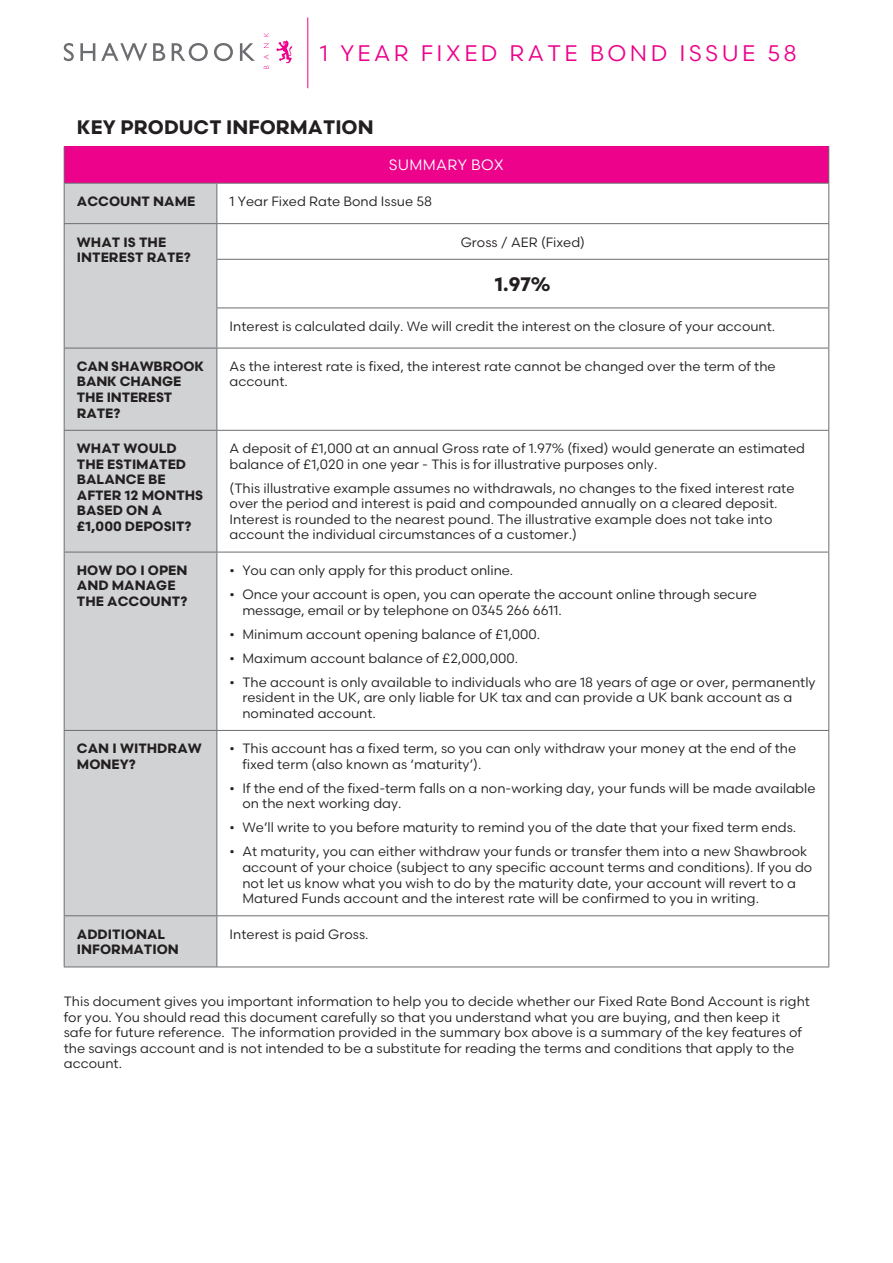
<style>
.page{position:relative;width:893px;height:1263px;background:#fff}
.page>*{position:absolute;margin:0;border:0;box-sizing:border-box;transform-origin:0 0}
.t1{font:22.5px "Scandia";letter-spacing:.15em;color:#ed028c}
.Table_header{font:700 19.5px "Scandia";color:#231f20}
.Body{font:700 19.5px "Scandia";color:#231f20}
.Table_header-2{font:15px "Scandia";letter-spacing:.02em;color:#fff}
.Body-2{font:13.5px/15.5px "Scandia";color:#231f20}
.Body-3{font:700 13.5px/15.5px "Scandia";color:#231f20}
</style>
<div class="page">
<svg style="left:276px;top:40px;width:16px;height:23px"></svg>
<svg style="left:64px;top:43px;width:10px;height:18px"></svg>
<svg style="left:80px;top:43px;width:15px;height:18px"></svg>
<svg style="left:101px;top:43px;width:46px;height:18px"></svg>
<svg style="left:153px;top:43px;width:12px;height:18px"></svg>
<svg style="left:172px;top:43px;width:36px;height:18px"></svg>
<svg style="left:214px;top:43px;width:19px;height:18px"></svg>
<svg style="left:240px;top:43px;width:15px;height:18px"></svg>
<svg style="left:264px;top:66px;width:5px;height:3px"></svg>
<svg style="left:264px;top:55px;width:5px;height:4px"></svg>
<svg style="left:264px;top:43px;width:5px;height:5px"></svg>
<hr style="left:307px;top:17px;width:1px;height:71px;background:#ed028c">
<svg style="left:217px;top:184px;width:611px;height:782px"></svg>
<div style="left:64px;top:146px;width:765px;height:37px;background:#ed028c"></div>
<div style="left:65px;top:184px;width:151px;height:782px;background:#d1d2d4"></div>
<hr style="left:64px;top:430px;width:153px;height:1px;background:#6c6d70">
<hr style="left:64px;top:552px;width:153px;height:1px;background:#6c6d70">
<hr style="left:64px;top:730px;width:153px;height:1px;background:#6c6d70">
<hr style="left:64px;top:915px;width:153px;height:1px;background:#6c6d70">
<hr style="left:828px;top:146px;width:1px;height:37px;background:#6c6d70">
<hr style="left:828px;top:184px;width:1px;height:39px;background:#6c6d70">
<hr style="left:828px;top:224px;width:1px;height:35px;background:#6c6d70">
<hr style="left:828px;top:308px;width:1px;height:40px;background:#6c6d70">
<hr style="left:828px;top:348px;width:1px;height:82px;background:#6c6d70">
<hr style="left:828px;top:431px;width:1px;height:121px;background:#6c6d70">
<hr style="left:828px;top:552px;width:1px;height:178px;background:#6c6d70">
<hr style="left:828px;top:731px;width:1px;height:184px;background:#6c6d70">
<hr style="left:828px;top:916px;width:1px;height:50px;background:#6c6d70">
<hr style="left:64px;top:184px;width:1px;height:39px;background:#6c6d70">
<hr style="left:64px;top:348px;width:1px;height:82px;background:#6c6d70">
<hr style="left:64px;top:431px;width:1px;height:121px;background:#6c6d70">
<hr style="left:64px;top:552px;width:1px;height:178px;background:#6c6d70">
<hr style="left:64px;top:731px;width:1px;height:184px;background:#6c6d70">
<hr style="left:64px;top:916px;width:1px;height:50px;background:#6c6d70">
<hr style="left:64px;top:966px;width:153px;height:1px;background:#6c6d70">
<hr style="left:64px;top:146px;width:1px;height:37px;background:#6c6d70">
<hr style="left:64px;top:183px;width:153px;height:1px;background:#6c6d70">
<hr style="left:217px;top:183px;width:612px;height:1px;background:#6c6d70">
<hr style="left:216px;top:184px;width:1px;height:39px;background:#6c6d70">
<hr style="left:64px;top:223px;width:153px;height:1px;background:#6c6d70">
<hr style="left:64px;top:224px;width:1px;height:35px;background:#6c6d70">
<hr style="left:64px;top:259px;width:1px;height:49px;background:#6c6d70">
<hr style="left:64px;top:308px;width:1px;height:40px;background:#6c6d70">
<hr style="left:216px;top:308px;width:1px;height:40px;background:#6c6d70">
<hr style="left:64px;top:348px;width:153px;height:1px;background:#6c6d70">
<hr style="left:217px;top:348px;width:612px;height:1px;background:#6c6d70">
<hr style="left:216px;top:348px;width:1px;height:82px;background:#6c6d70">
<hr style="left:217px;top:430px;width:612px;height:1px;background:#6c6d70">
<hr style="left:216px;top:431px;width:1px;height:121px;background:#6c6d70">
<hr style="left:217px;top:552px;width:612px;height:1px;background:#6c6d70">
<hr style="left:216px;top:552px;width:1px;height:178px;background:#6c6d70">
<hr style="left:217px;top:730px;width:612px;height:1px;background:#6c6d70">
<hr style="left:216px;top:731px;width:1px;height:184px;background:#6c6d70">
<hr style="left:217px;top:915px;width:612px;height:1px;background:#6c6d70">
<hr style="left:216px;top:916px;width:1px;height:50px;background:#6c6d70">
<hr style="left:217px;top:966px;width:612px;height:1px;background:#6c6d70">
<hr style="left:217px;top:223px;width:612px;height:1px;background:#6c6d70">
<hr style="left:216px;top:224px;width:1px;height:35px;background:#6c6d70">
<hr style="left:216px;top:259px;width:613px;height:1px;background:#6c6d70">
<hr style="left:216px;top:260px;width:1px;height:48px;background:#6c6d70">
<hr style="left:828px;top:260px;width:1px;height:48px;background:#6c6d70">
<hr style="left:216px;top:308px;width:613px;height:1px;background:#6c6d70">
<h1 class="t1" style="left:320px;top:39px;width:478px">1 YEAR FIXED RATE BOND ISSUE 58</h1>
<p class="Table_header" style="left:77px;top:115px;width:298px">KEY PRODUCT INFORMATION</p>
<p class="Table_header-2" style="left:389px;top:156px;width:117px">SUMMARY BOX</p>
<p class="Body-3" style="left:77px;top:193px;width:120px">ACCOUNT NAME</p>
<p class="Body-2" style="left:230px;top:193px;width:204px">1 Year Fixed Rate Bond Issue 58</p>
<p class="Body-3" style="left:77px;top:234px;width:115px">WHAT IS THE<br>INTEREST RATE?</p>
<p class="Body-2" style="left:461px;top:234px;width:126px">Gross / AER (Fixed)</p>
<p class="Body" style="left:495px;top:272px;width:57px">1.97%</p>
<p class="Body-2" style="left:230px;top:318px;width:547px">Interest is calculated daily. We will credit the interest on the closure of your account.</p>
<p class="Body-3" style="left:77px;top:358px;width:129px">CAN SHAWBROOK<br>BANK CHANGE<br>THE INTEREST<br>RATE?</p>
<p class="Body-2" style="left:230px;top:358px;width:548px">As the interest rate is fixed, the interest rate cannot be changed over the term of the account.</p>
<p class="Body-3" style="left:77px;top:440px;width:128px">WHAT WOULD<br>THE ESTIMATED<br>BALANCE BE<br>AFTER 12 MONTHS<br>BASED ON A £1,000 DEPOSIT?</p>
<p class="Body-2" style="left:230px;top:441px;width:577px">A deposit of £1,000 at an annual Gross rate of 1.97% (fixed) would generate an estimated balance of £1,020 in one year - This is for illustrative purposes only.</p>
<p class="Body-2" style="left:230px;top:480px;width:566px">(This illustrative example assumes no withdrawals, no changes to the fixed interest rate over the period and interest is paid and compounded annually on a cleared deposit.<br>Interest is rounded to the nearest pound. The illustrative example does not take into account the individual circumstances of a customer.)</p>
<p class="Body-3" style="left:77px;top:562px;width:112px">HOW DO I OPEN<br>AND MANAGE<br>THE ACCOUNT?</p>
<p class="Body-2" style="left:230px;top:562px;width:285px">• You can only apply for this product online.</p>
<p class="Body-2" style="left:242px;top:586px;width:516px;text-indent:-13px">• Once your account is open, you can operate the account online through secure message, email or by telephone on 0345 266 6611.</p>
<p class="Body-2" style="left:230px;top:626px;width:312px">• Minimum account opening balance of £1,000.</p>
<p class="Body-2" style="left:230px;top:650px;width:290px">• Maximum account balance of £2,000,000.</p>
<p class="Body-2" style="left:242px;top:674px;width:575px;text-indent:-13px">• The account is only available to individuals who are 18 years of age or over, permanently resident in the UK, are only liable for UK tax and can provide a UK bank account as a nominated account.</p>
<p class="Body-3" style="left:77px;top:740px;width:126px">CAN I WITHDRAW<br>MONEY?</p>
<p class="Body-2" style="left:242px;top:741px;width:555px;text-indent:-13px">• This account has a fixed term, so you can only withdraw your money at the end of the fixed term (also known as ‘maturity’).</p>
<p class="Body-2" style="left:242px;top:780px;width:575px;text-indent:-13px">• If the end of the fixed-term falls on a non-working day, your funds will be made available on the next working day.</p>
<p class="Body-2" style="left:230px;top:820px;width:568px">• We’ll write to you before maturity to remind you of the date that your fixed term ends.</p>
<p class="Body-2" style="left:242px;top:844px;width:571px;text-indent:-13px">• At maturity, you can either withdraw your funds or transfer them into a new Shawbrook account of your choice (subject to any specific account terms and conditions). If you do not let us know what you wish to do by the maturity date, your account will revert to a Matured Funds account and the interest rate will be confirmed to you in writing.</p>
<p class="Body-3" style="left:77px;top:926px;width:103px">ADDITIONAL<br>INFORMATION</p>
<p class="Body-2" style="left:230px;top:926px;width:140px">Interest is paid Gross.</p>
<p class="Body-2" style="left:64px;top:994px;width:748px">This document gives you important information to help you to decide whether our Fixed Rate Bond Account is right for you. You should read this document carefully so that you understand what you are buying, and then keep it safe for future reference. The information provided in the summary box above is a summary of the key features of the savings account and is not intended to be a substitute for reading the terms and conditions that apply to the account.</p>
</div>
